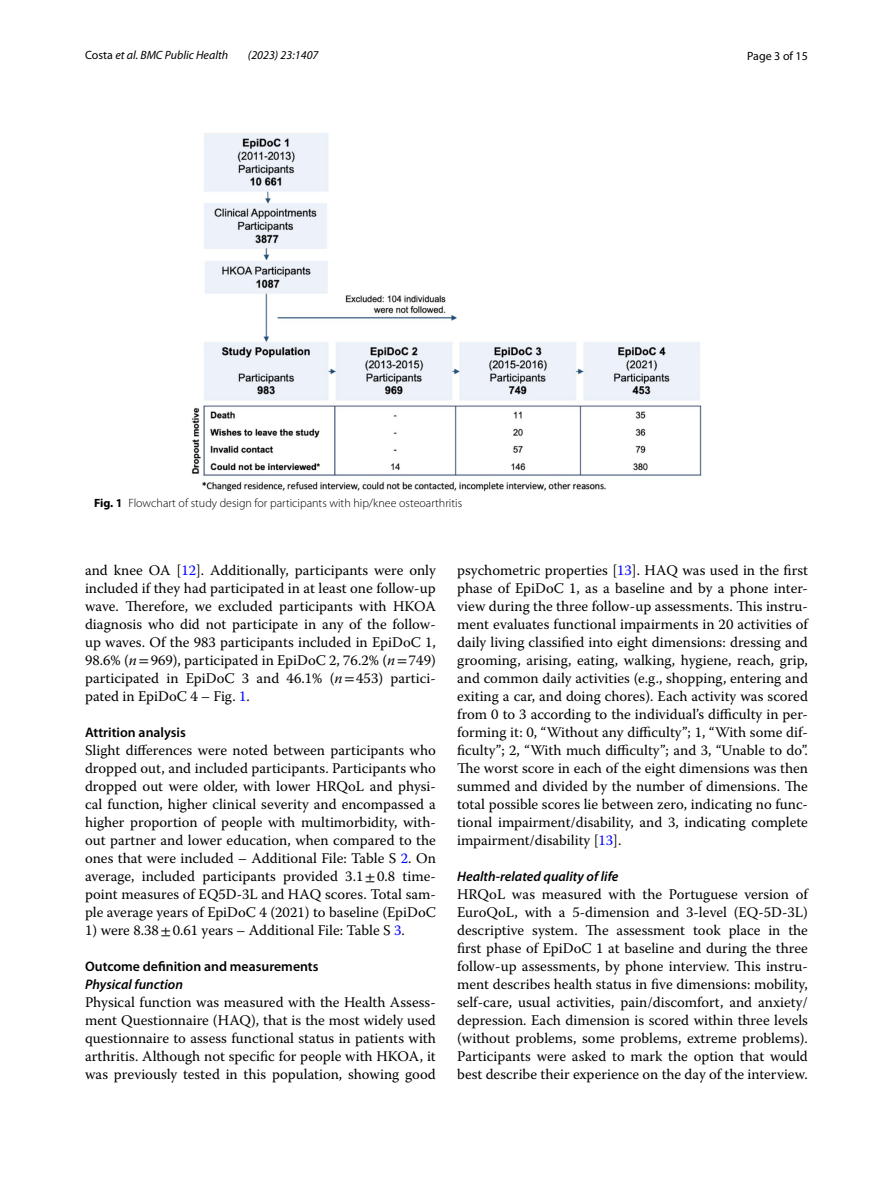
<style>
.page{position:relative;width:893px;height:1187px;background:#fff}
.page>*{position:absolute;margin:0;border:0;box-sizing:border-box;transform-origin:0 0}
.t1{font:14.7px/18px "Warnock Pro";color:#000;text-align:justify}
.t2{font:600 13.8px "Myriad Pro";color:#000}
.t3{font:italic 600 13.8px "Myriad Pro";color:#000}
.t4{font:300 12px "Myriad Pro";color:#000}
.t5{font:italic 12px "Myriad Pro";color:#000}
.t6{font:12px "Myriad Pro";color:#000}
.s1{font-style:normal}
.s2{font-weight:700}
.s3{color:#00f}
.s4{font-style:italic}
.s5{font-family:"STIX"}
</style>
<div class="page">
<img style="left:191px;top:133px;width:511px;height:358px">
<p class="t5" style="left:85px;top:48px;width:145px"><span class="s1">Costa</span> et al. BMC Public Health</p>
<p class="t5" style="left:248px;top:48px;width:72px">(2023) 23:1407</p>
<p class="t6" style="left:747px;top:48px;width:62px">Page 3 of 15</p>
<p class="t4" style="left:94px;top:496px;width:370px"><span class="s2">Fig. 1</span> Flowchart of study design for participants with hip/knee osteoarthritis</p>
<p class="t1" style="left:85px;top:561px;width:352px">and knee OA [<span class="s3">12</span>]. Additionally, participants were only included if they had participated in at least one follow-up wave. Therefore, we excluded participants with HKOA diagnosis who did not participate in any of the follow&shy;up waves. Of the 983 participants included in EpiDoC 1, 98.6% (<span class="s4">n</span><span class="s5">=</span>969), participated in EpiDoC 2, 76.2% (<span class="s4">n</span><span class="s5">=</span>749) participated in EpiDoC 3 and 46.1% (<span class="s4">n</span><span class="s5">=</span>453) partici&shy;pated in EpiDoC 4 – Fig. <span class="s3">1</span>.</p>
<p class="t2" style="left:85px;top:723px;width:102px">Attrition analysis</p>
<p class="t1" style="left:85px;top:741px;width:352px">Slight differences were noted between participants who dropped out, and included participants. Participants who dropped out were older, with lower HRQoL and physi&shy;cal function, higher clinical severity and encompassed a higher proportion of people with multimorbidity, with&shy;out partner and lower education, when compared to the ones that were included – Additional File: Table S <span class="s3">2</span>. On average, included participants provided 3.1<span class="s5">±</span>0.8 time&shy;point measures of EQ5D-3L and HAQ scores. Total sam&shy;ple average years of EpiDoC 4 (2021) to baseline (EpiDoC</p>
<p class="t1" style="left:85px;top:921px;width:321px">1) were 8.38<span class="s5">±</span>0.61 years – Additional File: Table S <span class="s3">3</span>.</p>
<p class="t2" style="left:85px;top:957px;width:235px">Outcome definition and measurements</p>
<p class="t3" style="left:85px;top:975px;width:99px">Physical function</p>
<p class="t1" style="left:85px;top:993px;width:352px">Physical function was measured with the Health Assess&shy;ment Questionnaire (HAQ), that is the most widely used questionnaire to assess functional status in patients with arthritis. Although not specific for people with HKOA, it was previously tested in this population, showing good</p>
<p class="t1" style="left:457px;top:561px;width:352px">psychometric properties [<span class="s3">13</span>]. HAQ was used in the first phase of EpiDoC 1, as a baseline and by a phone inter&shy;view during the three follow-up assessments. This instru&shy;ment evaluates functional impairments in 20 activities of daily living classified into eight dimensions: dressing and grooming, arising, eating, walking, hygiene, reach, grip, and common daily activities (e.g., shopping, entering and exiting a car, and doing chores). Each activity was scored from 0 to 3 according to the individual’s difficulty in per&shy;forming it: 0, “Without any difficulty”; 1, “With some dif&shy;ficulty”; 2, “With much difficulty”; and 3, “Unable to do”.<br>The worst score in each of the eight dimensions was then summed and divided by the number of dimensions. The total possible scores lie between zero, indicating no func&shy;tional impairment/disability, and 3, indicating complete impairment/disability [<span class="s3">13</span>].</p>
<p class="t3" style="left:457px;top:867px;width:163px">Health‑related quality of life</p>
<p class="t1" style="left:457px;top:885px;width:352px">HRQoL was measured with the Portuguese version of EuroQoL, with a 5-dimension and 3-level (EQ-5D-3L) descriptive system. The assessment took place in the first phase of EpiDoC 1 at baseline and during the three follow-up assessments, by phone interview. This instru&shy;ment describes health status in five dimensions: mobility, self-care, usual activities, pain/discomfort, and anxiety/ depression. Each dimension is scored within three levels (without problems, some problems, extreme problems).<br>Participants were asked to mark the option that would best describe their experience on the day of the interview.</p>
</div>
